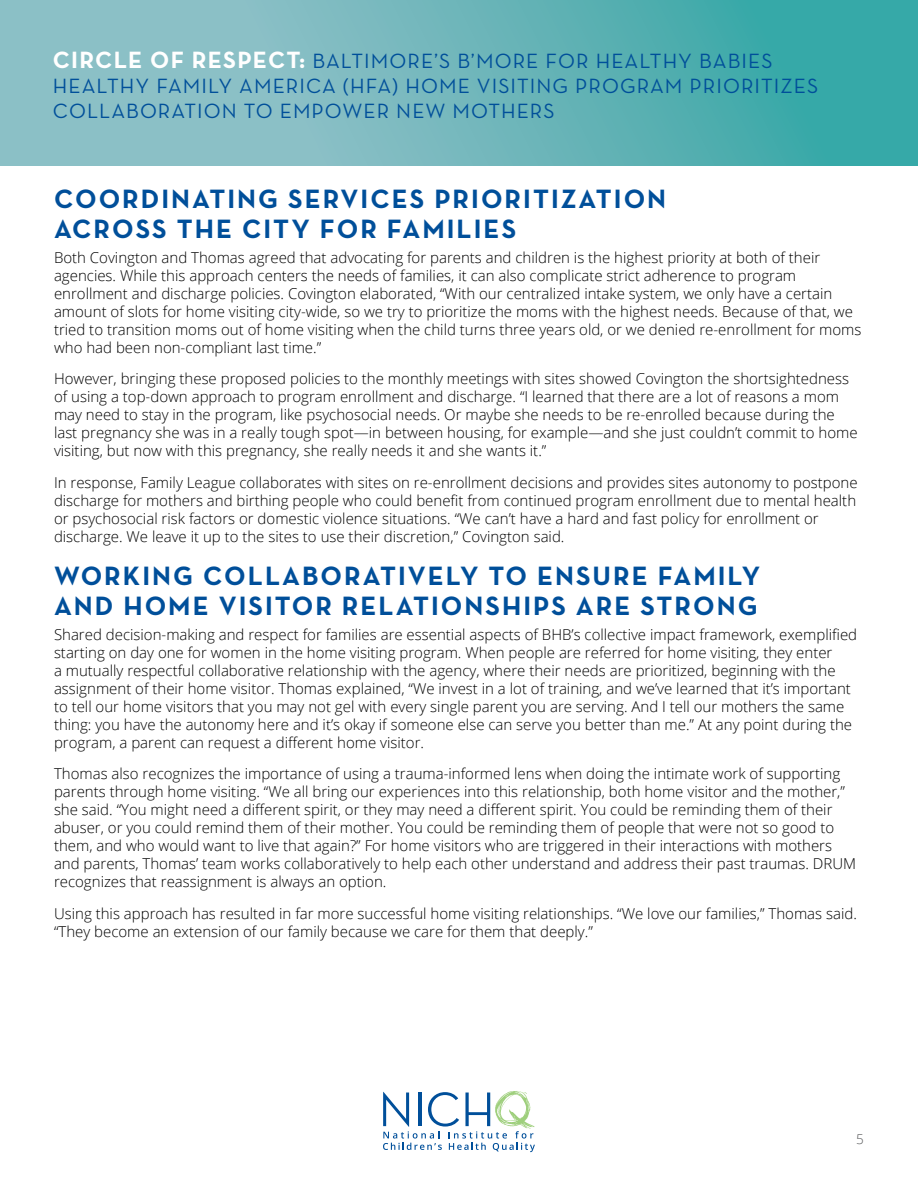
<style>
.page{position:relative;width:918px;height:1188px;background:#fff}
.page>*{position:absolute;margin:0;border:0;box-sizing:border-box;transform-origin:0 0}
.t1{font:700 27px/30px "Neutra Text";letter-spacing:.075em;color:#004f9a}
.t2{font:21px/25.2px "Neutra Text";letter-spacing:.05em;color:#004f9a}
.t3{font:300 15px/18px "Open Sans";color:#000}
.t4{font:300 13.5px "Open Sans";color:#58595b}
.s1{font-weight:700;font-size:24px;color:#fff}
</style>
<div class="page">
<svg style="left:383px;top:1091px;width:152px;height:61px"></svg>
<svg style="left:0;top:1px;width:917px;height:165px;background:#6ab6b9"></svg>
<h2 class="t2" style="left:53px;top:48px;width:767px"><span class="s1">CIRCLE OF RESPECT:</span> BALTIMORE’S B’MORE FOR HEALTHY BABIES<br>HEALTHY FAMILY AMERICA (HFA) HOME VISITING PROGRAM PRIORITIZES<br>COLLABORATION TO EMPOWER NEW MOTHERS</h2>
<h1 class="t1" style="left:54px;top:183px;width:614px">COORDINATING SERVICES PRIORITIZATION<br>ACROSS THE CITY FOR FAMILIES</h1>
<p class="t3" style="left:54px;top:248px;width:809px">Both Covington and Thomas agreed that advocating for parents and children is the highest priority at both of their agencies. While this approach centers the needs of families, it can also complicate strict adherence to program enrollment and discharge policies. Covington elaborated, “With our centralized intake system, we only have a certain amount of slots for home visiting city-wide, so we try to prioritize the moms with the highest needs. Because of that, we tried to transition moms out of home visiting when the child turns three years old, or we denied re-enrollment for moms who had been non-compliant last time.”</p>
<p class="t3" style="left:54px;top:369px;width:805px">However, bringing these proposed policies to the monthly meetings with sites showed Covington the shortsightedness of using a top-down approach to program enrollment and discharge. “I learned that there are a lot of reasons a mom may need to stay in the program, like psychosocial needs. Or maybe she needs to be re-enrolled because during the last pregnancy she was in a really tough spot—in between housing, for example—and she just couldn’t commit to home visiting, but now with this pregnancy, she really needs it and she wants it.”</p>
<p class="t3" style="left:54px;top:473px;width:805px">In response, Family League collaborates with sites on re-enrollment decisions and provides sites autonomy to postpone discharge for mothers and birthing people who could benefit from continued program enrollment due to mental health or psychosocial risk factors or domestic violence situations. “We can’t have a hard and fast policy for enrollment or discharge. We leave it up to the sites to use their discretion,” Covington said.</p>
<h1 class="t1" style="left:54px;top:560px;width:708px">WORKING COLLABORATIVELY TO ENSURE FAMILY<br>AND HOME VISITOR RELATIONSHIPS ARE STRONG</h1>
<p class="t3" style="left:54px;top:625px;width:805px">Shared decision-making and respect for families are essential aspects of BHB’s collective impact framework, exemplified starting on day one for women in the home visiting program. When people are referred for home visiting, they enter<br>a mutually respectful collaborative relationship with the agency, where their needs are prioritized, beginning with the assignment of their home visitor. Thomas explained, “We invest in a lot of training, and we’ve learned that it’s important to tell our home visitors that you may not gel with every single parent you are serving. And I tell our mothers the same thing: you have the autonomy here and it’s okay if someone else can serve you better than me.” At any point during the program, a parent can request a different home visitor.</p>
<p class="t3" style="left:54px;top:765px;width:804px">Thomas also recognizes the importance of using a trauma-informed lens when doing the intimate work of supporting parents through home visiting. “We all bring our experiences into this relationship, both home visitor and the mother,” she said. “You might need a different spirit, or they may need a different spirit. You could be reminding them of their abuser, or you could remind them of their mother. You could be reminding them of people that were not so good to them, and who would want to live that again?” For home visitors who are triggered in their interactions with mothers and parents, Thomas’ team works collaboratively to help each other understand and address their past traumas. DRUM recognizes that reassignment is always an option.</p>
<p class="t3" style="left:54px;top:904px;width:804px">Using this approach has resulted in far more successful home visiting relationships. “We love our families,” Thomas said. “They become an extension of our family because we care for them that deeply.”</p>
<p class="t4" style="left:856px;top:1130px;width:9px">5</p>
</div>
